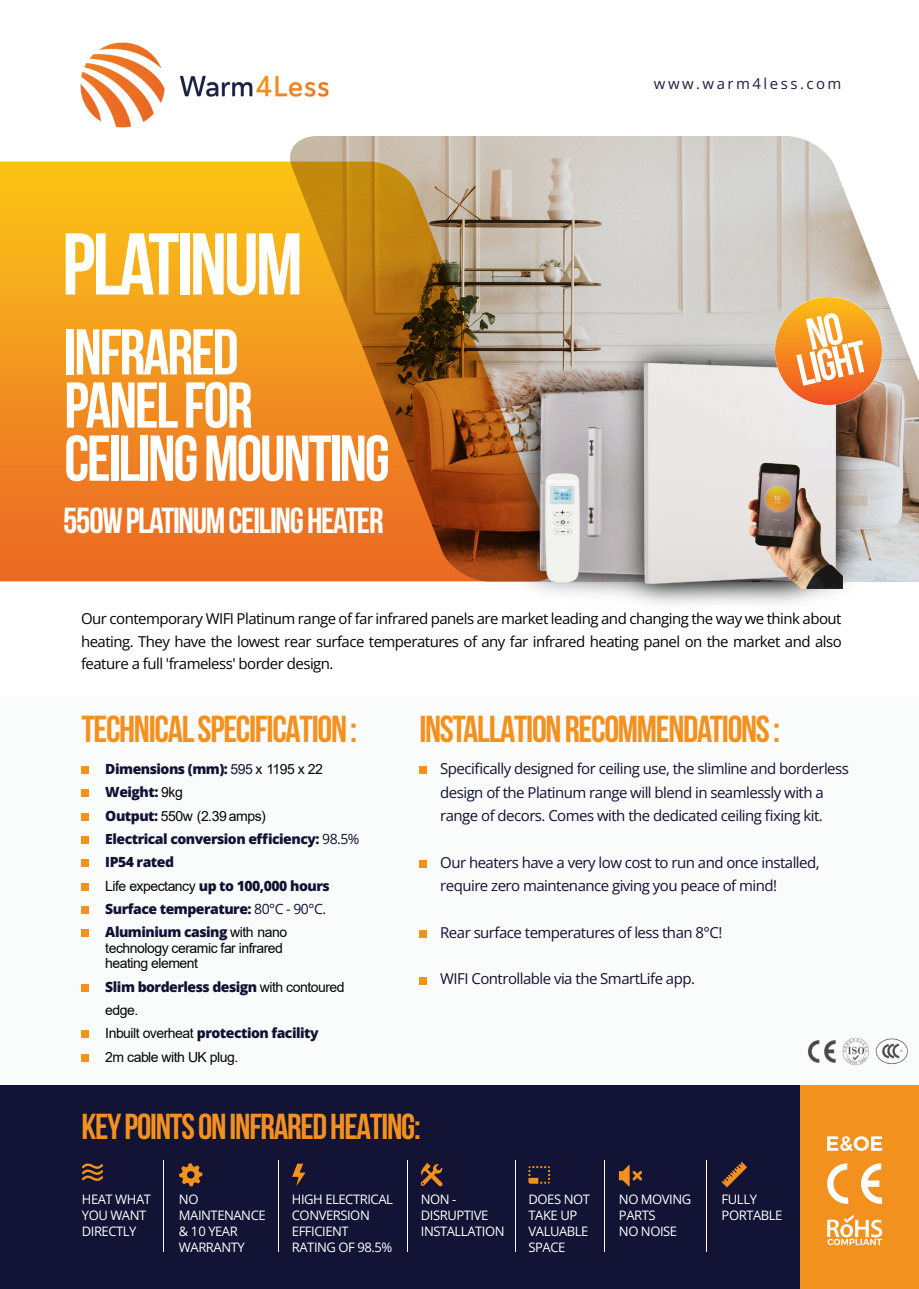
<style>
.page{position:relative;width:919px;height:1289px;background:#fff}
.page>*{position:absolute;margin:0;border:0;box-sizing:border-box;transform-origin:0 0}
.t1{font:700 87.3px "Bebas Neue";letter-spacing:-.035em;color:#fff}
.t2{font:700 64.5px/53.1px "Bebas Neue";letter-spacing:-.035em;color:#fff}
.t3{font:700 44.7px/32.8px "Bebas Neue";color:#fff;text-align:center}
.t4{font:700 37.5px "Bebas Neue";letter-spacing:-.035em;color:#f3911f}
.t5{font:700 36.15px "Bebas Neue";letter-spacing:-.035em;color:#f3911f}
.t6{font:700 36.15px "Bebas Neue";letter-spacing:-.035em;color:#fff}
.t7{font:15px/23.4px "Open Sans";letter-spacing:-.035em;color:#131133}
.t8{font:15px/22.5px "Open Sans";letter-spacing:-.035em;color:#040503;text-align:justify}
.t9{font:15px "Open Sans";letter-spacing:.165em;color:#1e1e44}
.t10{font:800 13.95px/23.4px "Open Sans";letter-spacing:-.035em;color:#111234}
.t11{font:13.95px/15.6px "Arial";letter-spacing:-.035em;color:#040503}
.t12{font:13.05px/15.9px "Open Sans";letter-spacing:-.035em;color:#fff}
.s1{font-family:"Arial";font-weight:400}
.s2{font-family:"Arial";font-weight:400;color:#040503}
.s3{font-family:"Open Sans";font-weight:800;color:#111234}
.s4{font-weight:400}
</style>
<div class="page">
<div style="left:0;top:696px;width:918px;height:395px;background:#fafbfb"></div>
<div style="left:0;top:1084px;width:918px;height:204px;background:#121335"></div>
<div style="left:800px;top:1084px;width:118px;height:204px;background:#f3911f"></div>
<svg style="left:82px;top:1163px;width:21px;height:17px"></svg>
<svg style="left:179px;top:1163px;width:23px;height:23px"></svg>
<svg style="left:292px;top:1163px;width:13px;height:23px"></svg>
<svg style="left:420px;top:1163px;width:22px;height:23px"></svg>
<svg style="left:528px;top:1166px;width:22px;height:17px"></svg>
<svg style="left:618px;top:1165px;width:23px;height:21px"></svg>
<svg style="left:721px;top:1162px;width:26px;height:25px"></svg>
<svg style="left:827px;top:1136px;width:55px;height:15px"></svg>
<svg style="left:827px;top:1163px;width:55px;height:40px"></svg>
<svg style="left:827px;top:1214px;width:55px;height:31px"></svg>
<img style="left:81px;top:42px;width:247px;height:86px">
<img style="left:290px;top:136px;width:628px;height:445px">
<div style="left:81px;top:766px;width:8px;height:8px;background:#f3911f"></div>
<div style="left:419px;top:766px;width:8px;height:8px;background:#f3911f"></div>
<div style="left:419px;top:860px;width:8px;height:8px;background:#f3911f"></div>
<div style="left:419px;top:930px;width:8px;height:7px;background:#f3911f"></div>
<div style="left:419px;top:977px;width:8px;height:8px;background:#f3911f"></div>
<div style="left:81px;top:789px;width:8px;height:8px;background:#f3911f"></div>
<div style="left:81px;top:812px;width:8px;height:8px;background:#f3911f"></div>
<div style="left:81px;top:836px;width:8px;height:7px;background:#f3911f"></div>
<div style="left:81px;top:859px;width:8px;height:8px;background:#f3911f"></div>
<div style="left:81px;top:882px;width:8px;height:8px;background:#f3911f"></div>
<div style="left:81px;top:906px;width:8px;height:8px;background:#f3911f"></div>
<div style="left:81px;top:929px;width:8px;height:8px;background:#f3911f"></div>
<div style="left:81px;top:983px;width:8px;height:8px;background:#f3911f"></div>
<div style="left:81px;top:1030px;width:8px;height:8px;background:#f3911f"></div>
<div style="left:81px;top:1053px;width:8px;height:8px;background:#f3911f"></div>
<hr style="left:163px;top:1160px;width:1px;height:91px;background:#fff">
<hr style="left:278px;top:1160px;width:1px;height:91px;background:#fff">
<hr style="left:407px;top:1160px;width:1px;height:91px;background:#fff">
<hr style="left:515px;top:1160px;width:1px;height:91px;background:#fff">
<hr style="left:604px;top:1160px;width:1px;height:91px;background:#fff">
<hr style="left:705px;top:1160px;width:1px;height:91px;background:#fff">
<img style="left:0;top:161px;width:558px;height:420px">
<img style="left:808px;top:1037px;width:100px;height:28px">
<img style="left:508px;top:355px;width:105px;height:240px">
<img style="left:536px;top:382px;width:77px;height:202px">
<img style="left:613px;top:333px;width:253px;height:271px">
<img style="left:643px;top:362px;width:193px;height:222px">
<img style="left:747px;top:462px;width:95px;height:126px">
<img style="left:545px;top:473px;width:34px;height:109px">
<img style="left:775px;top:298px;width:106px;height:106px">
<h1 class="t1" style="left:62px;top:229px;width:242px">PLATINUM</h1>
<h2 class="t2" style="left:64px;top:332px;width:327px">INFRARED<br>PANELFOR<br>CEILINGMOUNTING</h2>
<h3 class="t6" style="left:63px;top:506px;width:322px">550WPLATINUMCEILINGHEATER</h3>
<p class="t9" style="left:653px;top:73px;width:189px">www.warm4less.com</p>
<h3 class="t3" style="left:787px;top:327px;width:71px;rotate:-13deg">NO<br>LIGHT</h3>
<p class="t8" style="left:81px;top:607px;width:762px">Our contemporary WIFI Platinum range of far infrared panels are market leading and changing the way we think about heating. They have the lowest rear surface temperatures of any far infrared heating panel on the market and also feature a full 'frameless' border design.</p>
<h3 class="t4" style="left:81px;top:713px;width:277px">TECHNICALSPECIFICATION:</h3>
<h3 class="t4" style="left:419px;top:713px;width:362px">INSTALLATIONRECOMMENDATIONS:</h3>
<p class="t10" style="left:105px;top:756px;width:219px">Dimensions (mm): <span class="s1">595</span> <span class="s2">x 1195 x 22<br></span>Weight: <span class="s2">9kg</span></p>
<p class="t11" style="left:105px;top:809px;width:162px"><span class="s3">Output:</span> 550w (2.39 amps)</p>
<p class="t10" style="left:105px;top:826px;width:256px">Electrical conversion efficiency: <span class="s4">98.5%<br></span>IP54 rated<br><span class="s2">Life expectancy</span> up to 100,000 hours<br>Surface temperature: <span class="s4">80°C - 90°C.<br></span>Aluminium casing <span class="s2">with nano</span></p>
<p class="t11" style="left:105px;top:941px;width:179px">technology ceramic far infrared heating element</p>
<p class="t10" style="left:105px;top:974px;width:241px">Slim borderless design <span class="s2">with contoured</span></p>
<p class="t11" style="left:105px;top:1003px;width:35px">edge.</p>
<p class="t10" style="left:105px;top:1021px;width:215px"><span class="s2">Inbuilt overheat</span> protection facility</p>
<p class="t11" style="left:105px;top:1050px;width:134px">2m cable with UK plug.</p>
<h3 class="t5" style="left:81px;top:1111px;width:341px">KEYPOINTSONINFRAREDHEATING:</h3>
<p class="t7" style="left:440px;top:756px;width:410px">Specifically designed for ceiling use, the slimline and borderless design of the Platinum range will blend in seamlessly with a range of decors. Comes with the dedicated ceiling fixing kit.</p>
<p class="t7" style="left:440px;top:850px;width:381px">Our heaters have a very low cost to run and once installed, require zero maintenance giving you peace of mind!</p>
<p class="t7" style="left:440px;top:920px;width:283px">Rear surface temperatures of less than 8°C!</p>
<p class="t7" style="left:440px;top:966px;width:256px">WIFI Controllable via the SmartLife app.</p>
<p class="t12" style="left:82px;top:1190px;width:71px">HEAT WHAT<br>YOU WANT<br>DIRECTLY</p>
<p class="t12" style="left:179px;top:1190px;width:88px">NO<br>MAINTENANCE &amp; 10 YEAR<br>WARRANTY</p>
<p class="t12" style="left:292px;top:1190px;width:103px">HIGH ELECTRICAL<br>CONVERSION<br>EFFICIENT<br>RATING OF 98.5%</p>
<p class="t12" style="left:421px;top:1190px;width:85px">NON -<br>DISRUPTIVE<br>INSTALLATION</p>
<p class="t12" style="left:528px;top:1190px;width:63px">DOES NOT<br>TAKE UP<br>VALUABLE<br>SPACE</p>
<p class="t12" style="left:619px;top:1190px;width:74px">NO MOVING<br>PARTS<br>NO NOISE</p>
<p class="t12" style="left:721px;top:1190px;width:62px">FULLY<br>PORTABLE</p>
</div>
